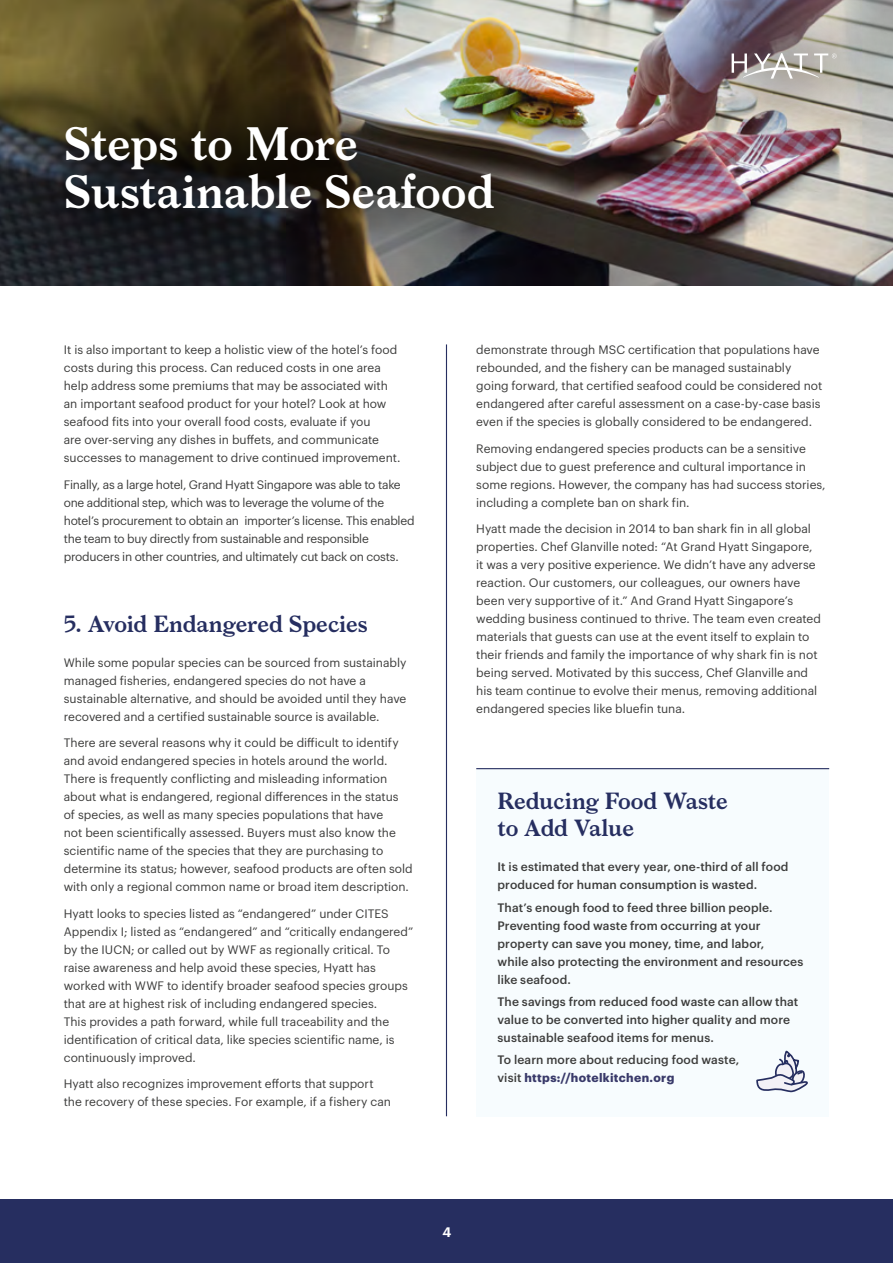
<style>
.page{position:relative;width:893px;height:1263px;background:#fff}
.page>*{position:absolute;margin:0;border:0;box-sizing:border-box;transform-origin:0 0}
.t1{font:45px/48px "Larish Neue";color:#fff}
.t2{font:22.5px/27px "Larish Neue";letter-spacing:-.01em;color:#262e60}
.t3{font:600 13.5px "Graphik";color:#fff}
.Body_Copy{font:12px/18px "Graphik";color:#3c3c3b}
.t4{font:500 12px/18px "Graphik";letter-spacing:.01em;color:#3c3c3b}
.Body_Copy-2{font:12px/18px "Graphik";letter-spacing:-.02em;color:#3c3c3b}
.s1{font-weight:700;color:#393a6a}
</style>
<div class="page">
<img style="left:0;top:0;width:893px;height:286px">
<div style="left:0;top:1199px;width:893px;height:64px;background:#262e60"></div>
<div style="left:2px;top:58px;width:563px;height:220px;background:#000;opacity:.7"></div>
<div style="left:642px;top:0;width:251px;height:170px;background:#000;opacity:.75"></div>
<svg style="left:732px;top:53px;width:105px;height:26px;background:#b0aaa6"></svg>
<hr style="left:446px;top:344px;width:1px;height:772px;background:#262e60">
<div style="left:476px;top:769px;width:353px;height:347px;background:#f7fcfe"></div>
<hr style="left:476px;top:768px;width:353px;height:1px;background:#262e60">
<svg style="left:756px;top:1051px;width:52px;height:42px"></svg>
<p class="t1" style="left:64px;top:121px;width:432px">Steps to More<br>Sustainable Seafood</p>
<p class="Body_Copy" style="left:64px;top:340px;width:338px">It is also important to keep a holistic view of the hotel’s food costs during this process. Can reduced costs in one area help address some premiums that may be associated with an important seafood product for your hotel? Look at how seafood fits into your overall food costs, evaluate if you<br>are over-serving any dishes in buffets, and communicate successes to management to drive continued improvement.</p>
<p class="Body_Copy-2" style="left:64px;top:474px;width:352px">Finally, as a large hotel, Grand Hyatt Singapore was able to take one additional step, which was to leverage the volume of the hotel’s procurement to obtain an importer’s license. This enabled the team to buy directly from sustainable and responsible producers in other countries, and ultimately cut back on costs.</p>
<p class="t2" style="left:64px;top:611px;width:305px">5. Avoid Endangered Species</p>
<p class="Body_Copy" style="left:64px;top:652px;width:344px">While some popular species can be sourced from sustainably managed fisheries, endangered species do not have a sustainable alternative, and should be avoided until they have recovered and a certified sustainable source is available.</p>
<p class="Body_Copy" style="left:64px;top:733px;width:351px">There are several reasons why it could be difficult to identify and avoid endangered species in hotels around the world.<br>There is frequently conflicting and misleading information about what is endangered, regional differences in the status of species, as well as many species populations that have<br>not been scientifically assessed. Buyers must also know the scientific name of the species that they are purchasing to determine its status; however, seafood products are often sold with only a regional common name or broad item description.</p>
<p class="Body_Copy" style="left:64px;top:903px;width:351px">Hyatt looks to species listed as “endangered” under CITES Appendix I; listed as “endangered” and “critically endangered” by the IUCN; or called out by WWF as regionally critical. To raise awareness and help avoid these species, Hyatt has worked with WWF to identify broader seafood species groups that are at highest risk of including endangered species.<br>This provides a path forward, while full traceability and the identification of critical data, like species scientific name, is continuously improved.</p>
<p class="Body_Copy" style="left:64px;top:1074px;width:329px">Hyatt also recognizes improvement efforts that support the recovery of these species. For example, if a fishery can</p>
<p class="Body_Copy" style="left:476px;top:340px;width:348px">demonstrate through MSC certification that populations have rebounded, and the fishery can be managed sustainably going forward, that certified seafood could be considered not endangered after careful assessment on a case-by-case basis even if the species is globally considered to be endangered.</p>
<p class="Body_Copy" style="left:476px;top:438px;width:351px">Removing endangered species products can be a sensitive subject due to guest preference and cultural importance in some regions. However, the company has had success stories, including a complete ban on shark fin.</p>
<p class="Body_Copy" style="left:476px;top:519px;width:346px">Hyatt made the decision in 2014 to ban shark fin in all global properties. Chef Glanville noted: “At Grand Hyatt Singapore, it was a very positive experience. We didn’t have any adverse reaction. Our customers, our colleagues, our owners have been very supportive of it.” And Grand Hyatt Singapore’s wedding business continued to thrive. The team even created materials that guests can use at the event itself to explain to their friends and family the importance of why shark fin is not being served. Motivated by this success, Chef Glanville and his team continue to evolve their menus, removing additional endangered species like bluefin tuna.</p>
<p class="t2" style="left:497px;top:788px;width:232px">Reducing Food Waste to Add Value</p>
<p class="t4" style="left:497px;top:857px;width:293px">It is estimated that every year, one-third of all food produced for human consumption is wasted.</p>
<p class="t4" style="left:497px;top:897px;width:307px">That’s enough food to feed three billion people.<br>Preventing food waste from occurring at your property can save you money, time, and labor,<br>while also protecting the environment and resources like seafood.</p>
<p class="t4" style="left:497px;top:991px;width:302px">The savings from reduced food waste can allow that value to be converted into higher quality and more sustainable seafood items for menus.</p>
<p class="t4" style="left:497px;top:1050px;width:243px">To learn more about reducing food waste, visit <span class="s1">https://hotelkitchen.org</span></p>
<p class="t3" style="left:442px;top:1221px;width:10px">4</p>
</div>
